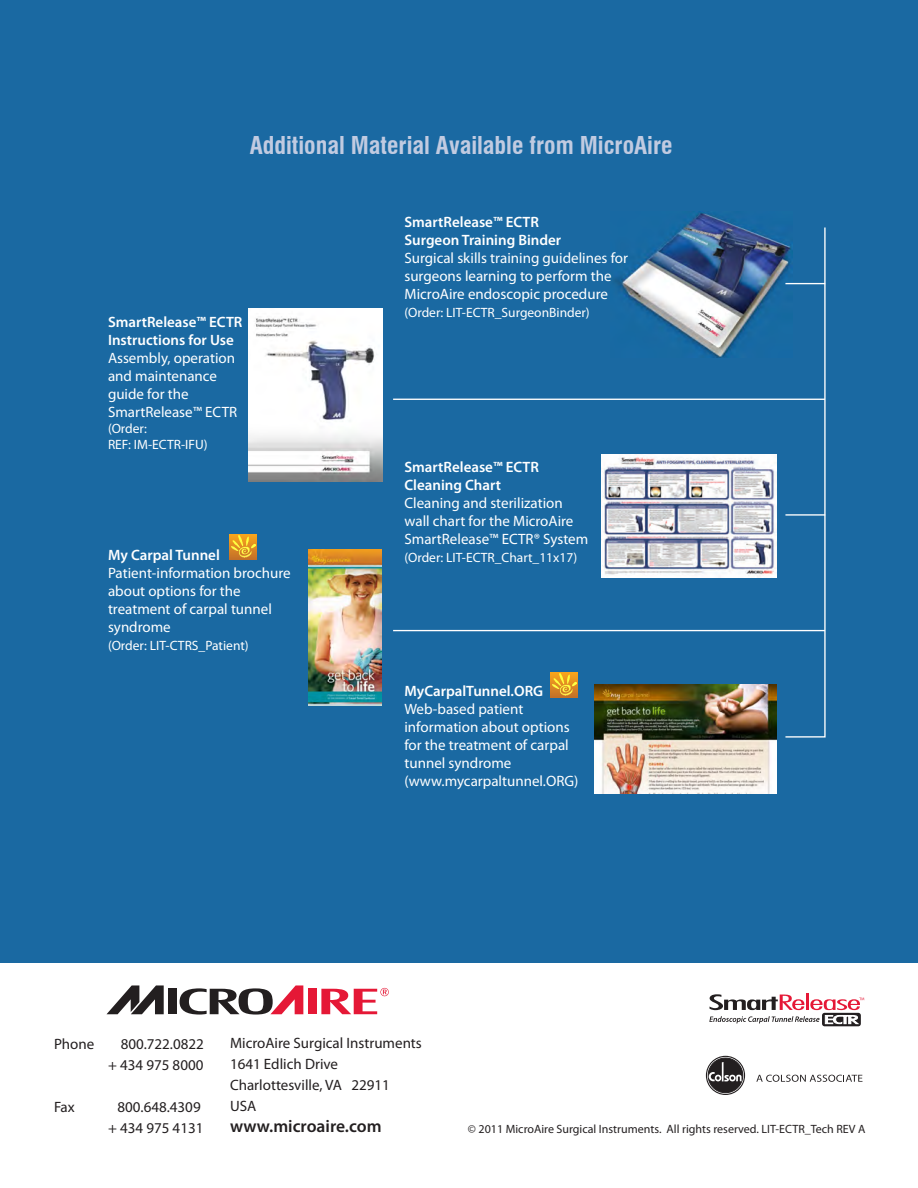
<style>
.page{position:relative;width:918px;height:1188px;background:#fff}
.page>*{position:absolute;margin:0;border:0;box-sizing:border-box;transform-origin:0 0}
.t1{font:700 condensed 24px "Swiss 721 BT";color:#c1cbe1}
.t2{font:600 17.55px "Myriad Pro";color:#231f20}
.t3{font:15px/18px "Myriad Pro";color:#fff}
.t4{font:600 15px/18px "Myriad Pro";color:#fff}
.t5{font:15px/21px "Myriad Pro";color:#231f20;text-align:right}
.t6{font:13.5px/16.2px "Myriad Pro";color:#fff}
.t7{font:12px "Myriad Pro";color:#231f20}
</style>
<div class="page">
<div style="left:0;top:0;width:918px;height:962px;background:#1a69a2"></div>
<svg style="left:107px;top:985px;width:57px;height:29px"></svg>
<div style="left:168px;top:989px;width:9px;height:25px;background:#231f20"></div>
<svg style="left:180px;top:985px;width:123px;height:30px"></svg>
<div style="left:308px;top:989px;width:9px;height:25px;background:#e51836"></div>
<svg style="left:321px;top:988px;width:68px;height:26px"></svg>
<div style="left:708px;top:1058px;width:35px;height:35px;background:#231f20;border-radius:50%"></div>
<div style="left:708px;top:1058px;width:35px;height:35px;border:1px solid #231f20;border-radius:50%"></div>
<div style="left:706px;top:1056px;width:39px;height:39px;border:1px solid #231f20;border-radius:50%"></div>
<svg style="left:709px;top:1062px;width:33px;height:19px"></svg>
<svg style="left:756px;top:1075px;width:106px;height:7px"></svg>
<img style="left:613px;top:212px;width:171px;height:145px">
<svg style="left:784px;top:227px;width:42px;height:511px"></svg>
<hr style="left:785px;top:283px;width:40px;height:1px;background:#fff">
<hr style="left:393px;top:399px;width:432px;height:1px;background:#fff">
<hr style="left:393px;top:630px;width:432px;height:1px;background:#fff">
<hr style="left:785px;top:514px;width:40px;height:2px;background:#fff">
<img style="left:309px;top:549px;width:73px;height:157px">
<img style="left:594px;top:684px;width:182px;height:109px">
<div style="left:230px;top:534px;width:26px;height:26px;background:linear-gradient(to right,#c47127,#c47127)"></div>
<img style="left:232px;top:535px;width:23px;height:23px">
<svg style="left:551px;top:673px;width:27px;height:25px"></svg>
<img style="left:553px;top:674px;width:23px;height:22px">
<svg style="left:822px;top:1013px;width:39px;height:13px"></svg>
<svg style="left:709px;top:994px;width:155px;height:30px"></svg>
<img style="left:248px;top:309px;width:134px;height:173px">
<img style="left:602px;top:455px;width:175px;height:123px">
<h1 class="t1" style="left:250px;top:131px;width:424px">Additional Material Available from MicroAire</h1>
<p class="t4" style="left:108px;top:312px;width:136px">SmartRelease™ ECTR<br>Instructions for Use</p>
<p class="t3" style="left:108px;top:348px;width:131px">Assembly, operation and maintenance guide for the<br>SmartRelease™ ECTR</p>
<p class="t6" style="left:108px;top:420px;width:101px">(Order:<br>REF: IM-ECTR-IFU)</p>
<p class="t4" style="left:404px;top:212px;width:158px">SmartRelease™ ECTR<br>Surgeon Training Binder</p>
<p class="t3" style="left:404px;top:249px;width:225px">Surgical skills training guidelines for surgeons learning to perform the<br>MicroAire endoscopic procedure</p>
<p class="t6" style="left:404px;top:304px;width:187px">(Order: LIT-ECTR_SurgeonBinder)</p>
<p class="t4" style="left:404px;top:458px;width:136px">SmartRelease™ ECTR<br>Cleaning Chart</p>
<p class="t3" style="left:404px;top:494px;width:185px">Cleaning and sterilization wall chart for the MicroAire<br>SmartRelease™ ECTR® System</p>
<p class="t4" style="left:108px;top:545px;width:113px">My Carpal Tunnel</p>
<p class="t6" style="left:404px;top:549px;width:174px">(Order: LIT-ECTR_Chart_11x17)</p>
<p class="t3" style="left:108px;top:564px;width:184px">Patient-information brochure about options for the treatment of carpal tunnel syndrome</p>
<p class="t6" style="left:108px;top:637px;width:142px">(Order: LIT-CTRS_Patient)</p>
<p class="t4" style="left:404px;top:682px;width:140px">MyCarpalTunnel.ORG</p>
<p class="t3" style="left:404px;top:700px;width:175px">Web-based patient information about options for the treatment of carpal tunnel syndrome (www.mycarpaltunnel.ORG)</p>
<p class="t5" style="left:54px;top:1034px;width:42px">Phone</p>
<p class="t5" style="left:108px;top:1034px;width:97px">800.722.0822<br>+ 434 975 8000</p>
<p class="t5" style="left:54px;top:1097px;width:22px">Fax</p>
<p class="t5" style="left:108px;top:1097px;width:97px;text-align:center">800.648.4309 + 434 975 4131</p>
<p class="t5" style="left:230px;top:1032px;width:193px;text-align:left">MicroAire Surgical Instruments<br>1641 Edlich Drive<br>Charlottesville, VA 22911<br>USA</p>
<p class="t2" style="left:230px;top:1115px;width:153px">www.microaire.com</p>
<p class="t7" style="left:468px;top:1122px;width:399px">© 2011 MicroAire Surgical Instruments. All rights reserved. LIT-ECTR_Tech REV A</p>
</div>
